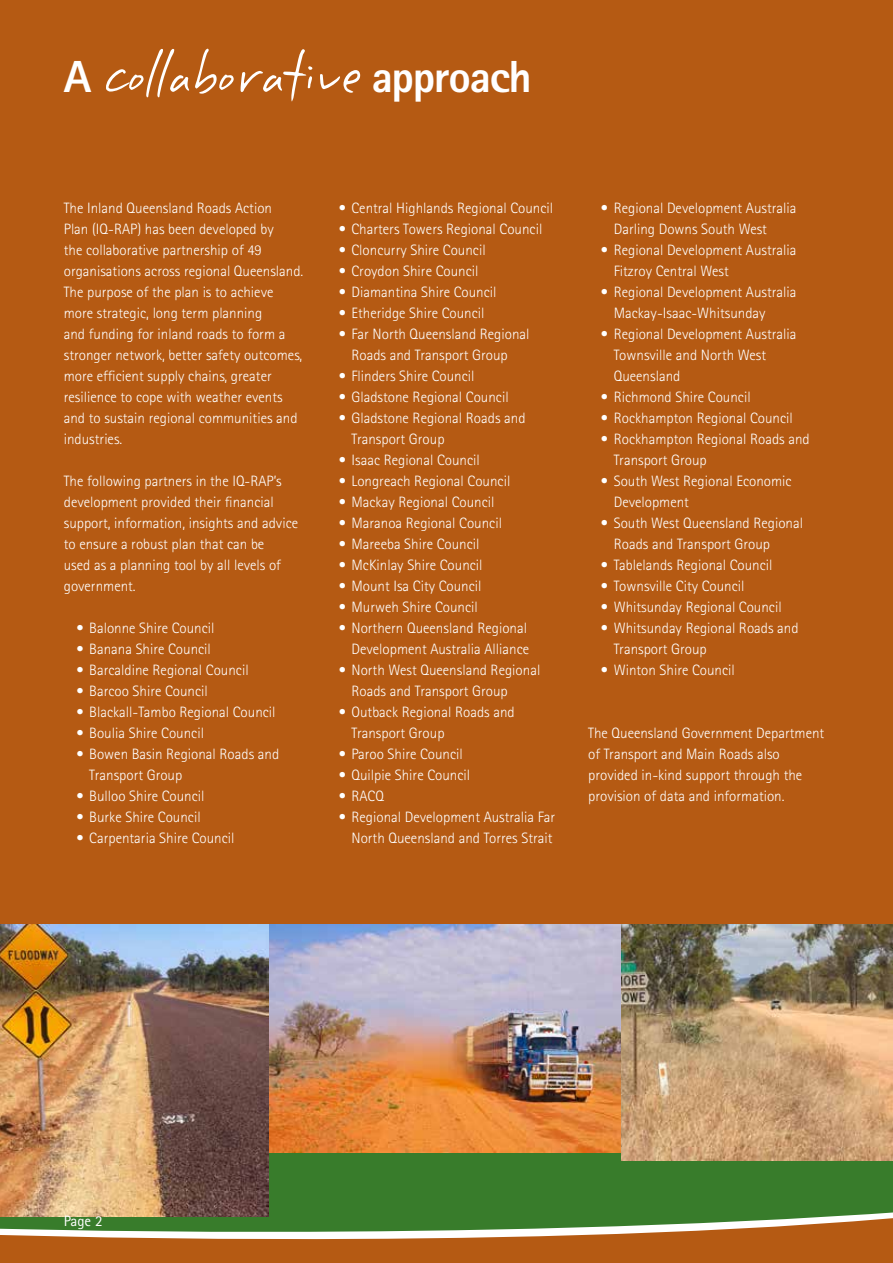
<style>
.page{position:relative;width:893px;height:1263px;background:#fff}
.page>*{position:absolute;margin:0;border:0;box-sizing:border-box;transform-origin:0 0}
.t1{font:54px "Desert Dog Hmk";letter-spacing:-.08em;color:#fff}
.t2{font:300 15px/21px "Rotis Sans Serif Std";color:#fff}
.t3{font:15px "Rotis Sans Serif Std";color:#fff}
.s1{font-family:"Rotis Sans Serif Std";font-weight:800;font-size:45px}
</style>
<div class="page">
<div style="left:269px;top:1152px;width:624px;height:35px;background:#387c2b"></div>
<svg style="left:0;top:1187px;width:893px;height:76px;background:#827b37"></svg>
<div style="left:0;top:0;width:893px;height:927px;background:#b55a13"></div>
<img style="left:0;top:924px;width:269px;height:292px">
<img style="left:269px;top:924px;width:352px;height:228px">
<img style="left:621px;top:924px;width:272px;height:237px">
<h1 class="t1" style="left:64px;top:42px;width:470px"><span class="s1">A</span> collaborative <span class="s1">approach</span></h1>
<p class="t2" style="left:64px;top:197px;width:241px">The Inland Queensland Roads Action<br>Plan (IQ-RAP) has been developed by<br>the collaborative partnership of 49 organisations across regional Queensland.<br>The purpose of the plan is to achieve more strategic, long term planning<br>and funding for inland roads to form a stronger network, better safety outcomes, more efficient supply chains, greater resilience to cope with weather events and to sustain regional communities and industries.</p>
<p class="t2" style="left:64px;top:470px;width:236px">The following partners in the IQ-RAP’s development provided their financial support, information, insights and advice to ensure a robust plan that can be<br>used as a planning tool by all levels of government.</p>
<p class="t2" style="left:77px;top:617px;width:140px">• Balonne Shire Council</p>
<p class="t2" style="left:77px;top:638px;width:136px">• Banana Shire Council</p>
<p class="t2" style="left:77px;top:659px;width:174px">• Barcaldine Regional Council</p>
<p class="t2" style="left:77px;top:680px;width:133px">• Barcoo Shire Council</p>
<p class="t2" style="left:77px;top:701px;width:201px">• Blackall-Tambo Regional Council</p>
<p class="t2" style="left:77px;top:722px;width:129px">• Boulia Shire Council</p>
<p class="t2" style="left:89px;top:743px;width:191px;text-indent:-13px">• Bowen Basin Regional Roads and<br>Transport Group</p>
<p class="t2" style="left:77px;top:785px;width:130px">• Bulloo Shire Council</p>
<p class="t2" style="left:77px;top:806px;width:126px">• Burke Shire Council</p>
<p class="t2" style="left:77px;top:827px;width:160px">• Carpentaria Shire Council</p>
<p class="t2" style="left:339px;top:197px;width:216px">• Central Highlands Regional Council</p>
<p class="t2" style="left:339px;top:218px;width:205px">• Charters Towers Regional Council</p>
<p class="t2" style="left:339px;top:239px;width:148px">• Cloncurry Shire Council</p>
<p class="t2" style="left:339px;top:260px;width:141px">• Croydon Shire Council</p>
<p class="t2" style="left:339px;top:281px;width:159px">• Diamantina Shire Council</p>
<p class="t2" style="left:339px;top:302px;width:147px">• Etheridge Shire Council</p>
<p class="t2" style="left:339px;top:323px;width:192px;text-align:center">• Far North Queensland Regional<br>Roads and Transport Group</p>
<p class="t2" style="left:339px;top:365px;width:137px">• Flinders Shire Council</p>
<p class="t2" style="left:339px;top:386px;width:171px">• Gladstone Regional Council</p>
<p class="t2" style="left:351px;top:407px;width:176px;text-indent:-13px">• Gladstone Regional Roads and<br>Transport Group</p>
<p class="t2" style="left:339px;top:449px;width:143px">• Isaac Regional Council</p>
<p class="t2" style="left:339px;top:470px;width:173px">• Longreach Regional Council</p>
<p class="t2" style="left:339px;top:491px;width:157px">• Mackay Regional Council</p>
<p class="t2" style="left:339px;top:512px;width:165px">• Maranoa Regional Council</p>
<p class="t2" style="left:339px;top:533px;width:142px">• Mareeba Shire Council</p>
<p class="t2" style="left:339px;top:554px;width:145px">• McKinlay Shire Council</p>
<p class="t2" style="left:339px;top:575px;width:144px">• Mount Isa City Council</p>
<p class="t2" style="left:339px;top:596px;width:141px">• Murweh Shire Council</p>
<p class="t2" style="left:339px;top:617px;width:192px;text-align:right">• Northern Queensland Regional<br>Development Australia Alliance</p>
<p class="t2" style="left:351px;top:659px;width:190px;text-indent:-13px">• North West Queensland Regional<br>Roads and Transport Group</p>
<p class="t2" style="left:351px;top:701px;width:165px;text-indent:-13px">• Outback Regional Roads and<br>Transport Group</p>
<p class="t2" style="left:339px;top:743px;width:126px">• Paroo Shire Council</p>
<p class="t2" style="left:339px;top:764px;width:133px">• Quilpie Shire Council</p>
<p class="t2" style="left:339px;top:785px;width:47px">• RACQ</p>
<p class="t2" style="left:339px;top:806px;width:218px;text-align:right">• Regional Development Australia Far<br>North Queensland and Torres Strait</p>
<p class="t2" style="left:614px;top:197px;width:184px;text-indent:-13px">• Regional Development Australia<br>Darling Downs South West</p>
<p class="t2" style="left:614px;top:239px;width:184px;text-indent:-13px">• Regional Development Australia<br>Fitzroy Central West</p>
<p class="t2" style="left:614px;top:281px;width:184px;text-indent:-13px">• Regional Development Australia<br>Mackay-Isaac-Whitsunday</p>
<p class="t2" style="left:614px;top:323px;width:184px;text-indent:-13px">• Regional Development Australia<br>Townsville and North West<br>Queensland</p>
<p class="t2" style="left:601px;top:386px;width:151px">• Richmond Shire Council</p>
<p class="t2" style="left:601px;top:407px;width:193px">• Rockhampton Regional Council</p>
<p class="t2" style="left:614px;top:428px;width:198px;text-indent:-13px">• Rockhampton Regional Roads and<br>Transport Group</p>
<p class="t2" style="left:614px;top:470px;width:179px;text-indent:-13px">• South West Regional Economic<br>Development</p>
<p class="t2" style="left:614px;top:512px;width:191px;text-indent:-13px">• South West Queensland Regional<br>Roads and Transport Group</p>
<p class="t2" style="left:601px;top:554px;width:173px">• Tablelands Regional Council</p>
<p class="t2" style="left:601px;top:575px;width:145px">• Townsville City Council</p>
<p class="t2" style="left:601px;top:596px;width:182px">• Whitsunday Regional Council</p>
<p class="t2" style="left:614px;top:617px;width:186px;text-indent:-13px">• Whitsunday Regional Roads and<br>Transport Group</p>
<p class="t2" style="left:601px;top:659px;width:135px">• Winton Shire Council</p>
<p class="t2" style="left:588px;top:722px;width:238px">The Queensland Government Department of Transport and Main Roads also provided in-kind support through the provision of data and information.</p>
<p class="t3" style="left:64px;top:1212px;width:40px">Page 2</p>
</div>
